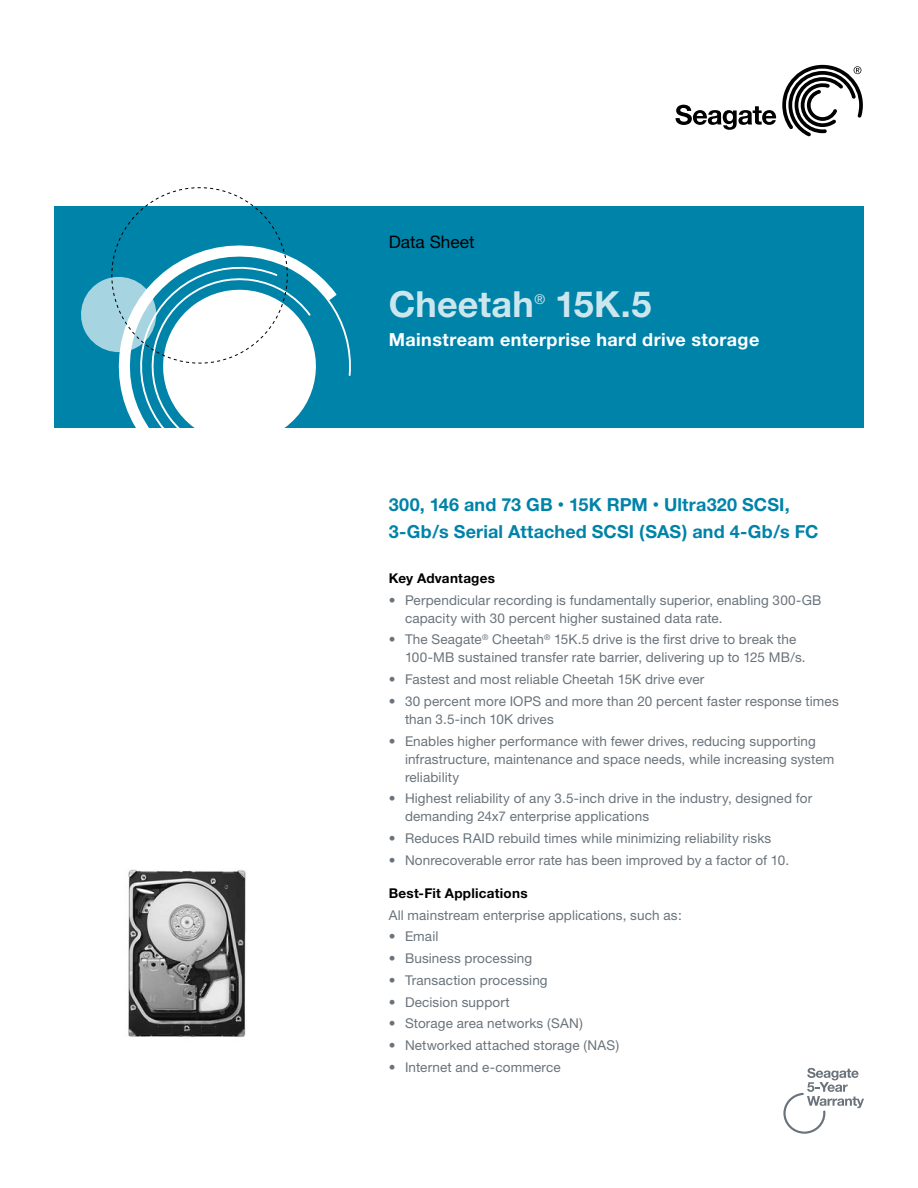
<style>
.page{position:relative;width:918px;height:1188px;background:#fff}
.page>*{position:absolute;margin:0;border:0;box-sizing:border-box;transform-origin:0 0}
.t1{font:700 36px "Helvetica Neue";letter-spacing:.005em;color:#cce6ee}
.t2{font:700 18px/27px "Helvetica Neue";letter-spacing:.01em;color:#0083a9}
.t3{font:700 18px "Helvetica Neue";letter-spacing:.02em;color:#fff}
.t4{font:17.25px "Helvetica Neue";color:#000}
.t5{font:13.5px/18px "Helvetica Neue";letter-spacing:.01em;color:#6a737b}
.t6{font:700 13.5px "Helvetica Neue";letter-spacing:.02em;color:#000}
.t7{font:13.5px "Helvetica Neue";color:#cce6ee}
.s1{font-size:12.6px}
</style>
<div class="page">
<div style="left:54px;top:207px;width:810px;height:221px;background:#0083a9"></div>
<img style="left:128px;top:869px;width:118px;height:168px">
<svg style="left:675px;top:105px;width:101px;height:25px"></svg>
<svg style="left:782px;top:65px;width:81px;height:72px"></svg>
<svg style="left:326px;top:282px;width:25px;height:94px"></svg>
<svg style="left:76px;top:187px;width:250px;height:241px"></svg>
<svg style="left:783px;top:1068px;width:81px;height:66px"></svg>
<p class="t4" style="left:389px;top:232px;width:87px">Data Sheet</p>
<h1 class="t1" style="left:389px;top:282px;width:146px">Cheetah</h1>
<p class="t7" style="left:534px;top:291px;width:12px">®</p>
<h1 class="t1" style="left:555px;top:282px;width:98px">15K.5</h1>
<h2 class="t3" style="left:389px;top:328px;width:372px">Mainstream enterprise hard drive storage</h2>
<h2 class="t2" style="left:389px;top:491px;width:431px">300, 146 and 73 GB <span class="s1">•</span> 15K RPM <span class="s1">•</span> Ultra320 SCSI,<br>3-Gb/s Serial Attached SCSI (SAS) and 4-Gb/s FC</h2>
<p class="t6" style="left:389px;top:570px;width:108px">Key Advantages</p>
<p class="t5" style="left:405px;top:591px;width:418px;text-indent:-16px">• Perpendicular recording is fundamentally superior, enabling 300-GB capacity with 30 percent higher sustained data rate.</p>
<p class="t5" style="left:405px;top:630px;width:402px;text-indent:-16px">• The Seagate<sup>®</sup> Cheetah<sup>®</sup> 15K.5 drive is the first drive to break the<br>100-MB sustained transfer rate barrier, delivering up to 125 MB/s.</p>
<p class="t5" style="left:389px;top:670px;width:317px">• Fastest and most reliable Cheetah 15K drive ever</p>
<p class="t5" style="left:405px;top:692px;width:435px;text-indent:-16px">• 30 percent more IOPS and more than 20 percent faster response times than 3.5-inch 10K drives</p>
<p class="t5" style="left:405px;top:732px;width:431px;text-indent:-16px">• Enables higher performance with fewer drives, reducing supporting infrastructure, maintenance and space needs, while increasing system reliability</p>
<p class="t5" style="left:405px;top:789px;width:409px;text-indent:-16px">• Highest reliability of any 3.5-inch drive in the industry, designed for demanding 24x7 enterprise applications</p>
<p class="t5" style="left:389px;top:829px;width:384px">• Reduces RAID rebuild times while minimizing reliability risks</p>
<p class="t5" style="left:389px;top:851px;width:402px">• Nonrecoverable error rate has been improved by a factor of 10.</p>
<p class="t6" style="left:389px;top:885px;width:140px">Best-Fit Applications</p>
<p class="t5" style="left:389px;top:906px;width:295px">All mainstream enterprise applications, such as:</p>
<p class="t5" style="left:389px;top:927px;width:51px">• Email</p>
<p class="t5" style="left:389px;top:949px;width:145px">• Business processing</p>
<p class="t5" style="left:389px;top:971px;width:160px">• Transaction processing</p>
<p class="t5" style="left:389px;top:993px;width:122px">• Decision support</p>
<p class="t5" style="left:389px;top:1014px;width:196px">• Storage area networks (SAN)</p>
<p class="t5" style="left:389px;top:1036px;width:232px">• Networked attached storage (NAS)</p>
<p class="t5" style="left:389px;top:1058px;width:173px">• Internet and e-commerce</p>
</div>
